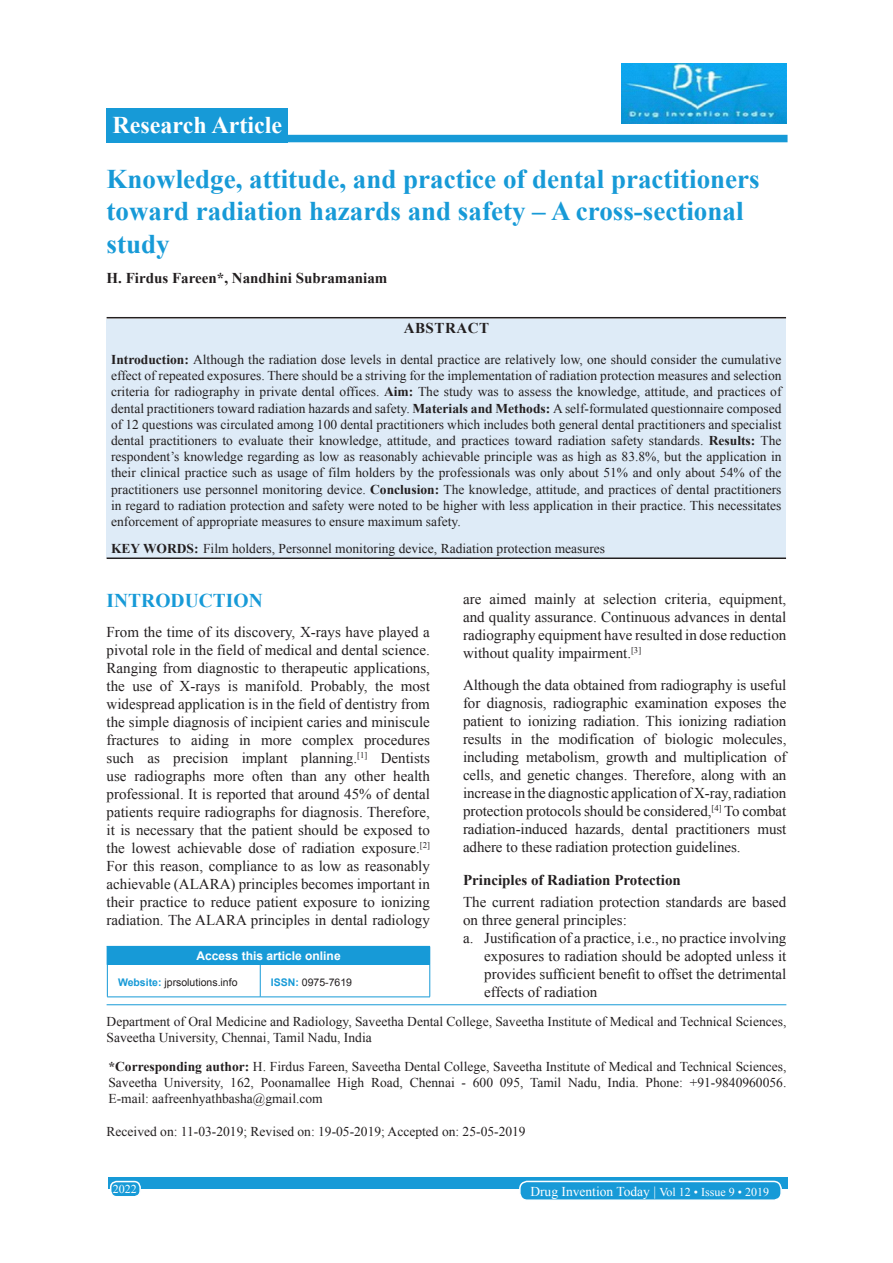
<style>
.page{position:relative;width:893px;height:1263px;background:#fff}
.page>*{position:absolute;margin:0;border:0;box-sizing:border-box;transform-origin:0 0}
.AT{font:700 27px/32.4px "Times New Roman";color:#179ad7}
.AH{font:700 24px "Times New Roman";color:#fff}
.t1{font:700 19.5px "Times New Roman";color:#179ad7}
.TX{font:15px/18px "Times New Roman";color:#231f20;text-align:justify}
.L{font:15px/18px "Times New Roman";color:#231f20;text-align:justify}
.TX_No_After_Space{font:15px/18px "Times New Roman";color:#231f20}
.AU{font:700 15px "Times New Roman";color:#231f20}
.ABSH{font:700 15px "Times New Roman";letter-spacing:.035em;color:#231f20}
.ABS{font:13.5px/16.2px "Times New Roman";color:#231f20;text-align:justify}
.ADD{font:13.5px/16.2px "Times New Roman";color:#231f20;text-align:justify}
.AFF{font:13.5px/16.2px "Times New Roman";color:#231f20}
.KWD{font:13.5px "Times New Roman";color:#231f20}
.HIS{font:13.5px "Times New Roman";color:#231f20}
.RF{font:13.5px "Times New Roman";color:#fff}
.ATAO{font:700 12px "Arial";color:#fff}
.RF-2{font:12px "Times New Roman";color:#fff}
.WEBSITE{font:10.5px "Arial";color:#231f20}
.s1{font-weight:700}
.s2{font-weight:700;color:#179ad7}
.s3{font-size:12px}
</style>
<div class="page">
<div style="left:108px;top:1177px;width:679px;height:12px;background:#179ad7"></div>
<div style="left:519px;top:1181px;width:261px;height:19px;background:#179ad7;border-radius:7px"></div>
<div style="left:519px;top:1180px;width:262px;height:21px;border:2px solid #fff;border-radius:7px"></div>
<div style="left:111px;top:1181px;width:29px;height:15px;background:#179ad7;border-radius:6px"></div>
<div style="left:110px;top:1180px;width:31px;height:17px;border:2px solid #fff;border-radius:6px"></div>
<div style="left:106px;top:108px;width:182px;height:34px;background:#179ad7"></div>
<div style="left:265px;top:135px;width:522px;height:7px;background:#179ad7"></div>
<hr style="left:106px;top:1004px;width:680px;height:1px;background:#179ad7">
<div style="left:107px;top:946px;width:322px;height:18px;background:#179ad7"></div>
<svg style="left:106px;top:947px;width:1px;height:17px"></svg>
<hr style="left:106px;top:946px;width:154px;height:1px;background:#179ad7">
<svg style="left:429px;top:946px;width:1px;height:18px"></svg>
<hr style="left:107px;top:964px;width:1px;height:32px;background:#179ad7">
<hr style="left:107px;top:996px;width:153px;height:1px;background:#179ad7">
<hr style="left:260px;top:964px;width:1px;height:32px;background:#179ad7">
<hr style="left:429px;top:964px;width:1px;height:32px;background:#179ad7">
<hr style="left:260px;top:996px;width:170px;height:1px;background:#179ad7">
<img style="left:621px;top:63px;width:164px;height:60px">
<div style="left:106px;top:319px;width:679px;height:238px;background:#deebf7"></div>
<hr style="left:106px;top:317px;width:679px;height:1px;background:#231f20">
<hr style="left:106px;top:557px;width:679px;height:2px;background:#231f20">
<p class="AH" style="left:112px;top:108px;width:171px">Research Article</p>
<p class="AT" style="left:106px;top:162px;width:654px">Knowledge, attitude, and practice of dental practitioners toward radiation hazards and safety – A cross-sectional study</p>
<p class="AU" style="left:106px;top:267px;width:282px">H. Firdus Fareen*, Nandhini Subramaniam</p>
<p class="ABSH" style="left:403px;top:318px;width:87px">ABSTRACT</p>
<p class="ABS" style="left:111px;top:351px;width:671px"><span class="s1">Introduction:</span> Although the radiation dose levels in dental practice are relatively low, one should consider the cumulative effect of repeated exposures. There should be a striving for the implementation of radiation protection measures and selection criteria for radiography in private dental offices. <span class="s1">Aim:</span> The study was to assess the knowledge, attitude, and practices of dental practitioners toward radiation hazards and safety. <span class="s1">Materials and Methods:</span> A self-formulated questionnaire composed of 12 questions was circulated among 100 dental practitioners which includes both general dental practitioners and specialist dental practitioners to evaluate their knowledge, attitude, and practices toward radiation safety standards. <span class="s1">Results:</span> The respondent’s knowledge regarding as low as reasonably achievable principle was as high as 83.8%, but the application in their clinical practice such as usage of film holders by the professionals was only about 51% and only about 54% of the practitioners use personnel monitoring device. <span class="s1">Conclusion:</span> The knowledge, attitude, and practices of dental practitioners in regard to radiation protection and safety were noted to be higher with less application in their practice. This necessitates enforcement of appropriate measures to ensure maximum safety.</p>
<p class="KWD" style="left:111px;top:539px;width:495px"><span class="s1">KEY WORDS:</span> Film holders, Personnel monitoring device, Radiation protection measures</p>
<h1 class="t1" style="left:106px;top:586px;width:157px">INTRODUCTION</h1>
<p class="TX" style="left:106px;top:622px;width:325px">From the time of its discovery, X-rays have played a pivotal role in the field of medical and dental science.<br>Ranging from diagnostic to therapeutic applications, the use of X-rays is manifold. Probably, the most widespread application is in the field of dentistry from the simple diagnosis of incipient caries and miniscule fractures to aiding in more complex procedures such as precision implant planning.<sup>[1]</sup> Dentists use radiographs more often than any other health professional. It is reported that around 45% of dental patients require radiographs for diagnosis. Therefore, it is necessary that the patient should be exposed to the lowest achievable dose of radiation exposure.<sup>[2] </sup>For this reason, compliance to as low as reasonably achievable (ALARA) principles becomes important in their practice to reduce patient exposure to ionizing radiation. The ALARA principles in dental radiology</p>
<p class="ATAO" style="left:196px;top:947px;width:146px">Access this article online</p>
<p class="WEBSITE" style="left:118px;top:975px;width:121px"><span class="s2">Website:</span> jprsolutions.info</p>
<p class="WEBSITE" style="left:271px;top:975px;width:83px"><span class="s2">ISSN:</span> 0975-7619</p>
<p class="TX" style="left:463px;top:589px;width:325px">are aimed mainly at selection criteria, equipment, and quality assurance. Continuous advances in dental radiography equipment have resulted in dose reduction without quality impairment.<sup>[3]</sup></p>
<p class="TX" style="left:463px;top:675px;width:325px">Although the data obtained from radiography is useful for diagnosis, radiographic examination exposes the patient to ionizing radiation. This ionizing radiation results in the modification of biologic molecules, including metabolism, growth and multiplication of cells, and genetic changes. Therefore, along with an increase in the diagnostic application of X-ray, radiation protection protocols should be considered,<sup>[4]</sup> To combat radiation-induced hazards, dental practitioners must adhere to these radiation protection guidelines.</p>
<h2 class="AU" style="left:463px;top:868px;width:219px">Principles of Radiation Protection</h2>
<p class="TX_No_After_Space" style="left:463px;top:892px;width:325px">The current radiation protection standards are based on three general principles:</p>
<p class="L" style="left:484px;top:928px;width:303px;text-indent:-21px">a. Justification of a practice, i.e., no practice involving exposures to radiation should be adopted unless it provides sufficient benefit to offset the detrimental effects of radiation</p>
<p class="AFF" style="left:106px;top:1013px;width:681px">Department of Oral Medicine and Radiology, Saveetha Dental College, Saveetha Institute of Medical and Technical Sciences,<br>Saveetha University, Chennai, Tamil Nadu, India</p>
<p class="ADD" style="left:108px;top:1057px;width:679px"><span class="s1">*Corresponding author:</span> H. Firdus Fareen, Saveetha Dental College, Saveetha Institute of Medical and Technical Sciences, Saveetha University, 162, Poonamallee High Road, Chennai - 600 095, Tamil Nadu, India. Phone: +91-9840960056.<br>E-mail: aafreenhyathbasha@gmail.com</p>
<p class="HIS" style="left:106px;top:1121px;width:420px">Received on: 11-03-2019; Revised on: 19-05-2019; Accepted on: 25-05-2019</p>
<p class="RF-2" style="left:113px;top:1180px;width:25px">2022</p>
<p class="RF" style="left:530px;top:1181px;width:240px">Drug Invention Today | <span class="s3">Vol 12 • Issue 9 • 2019</span></p>
</div>
